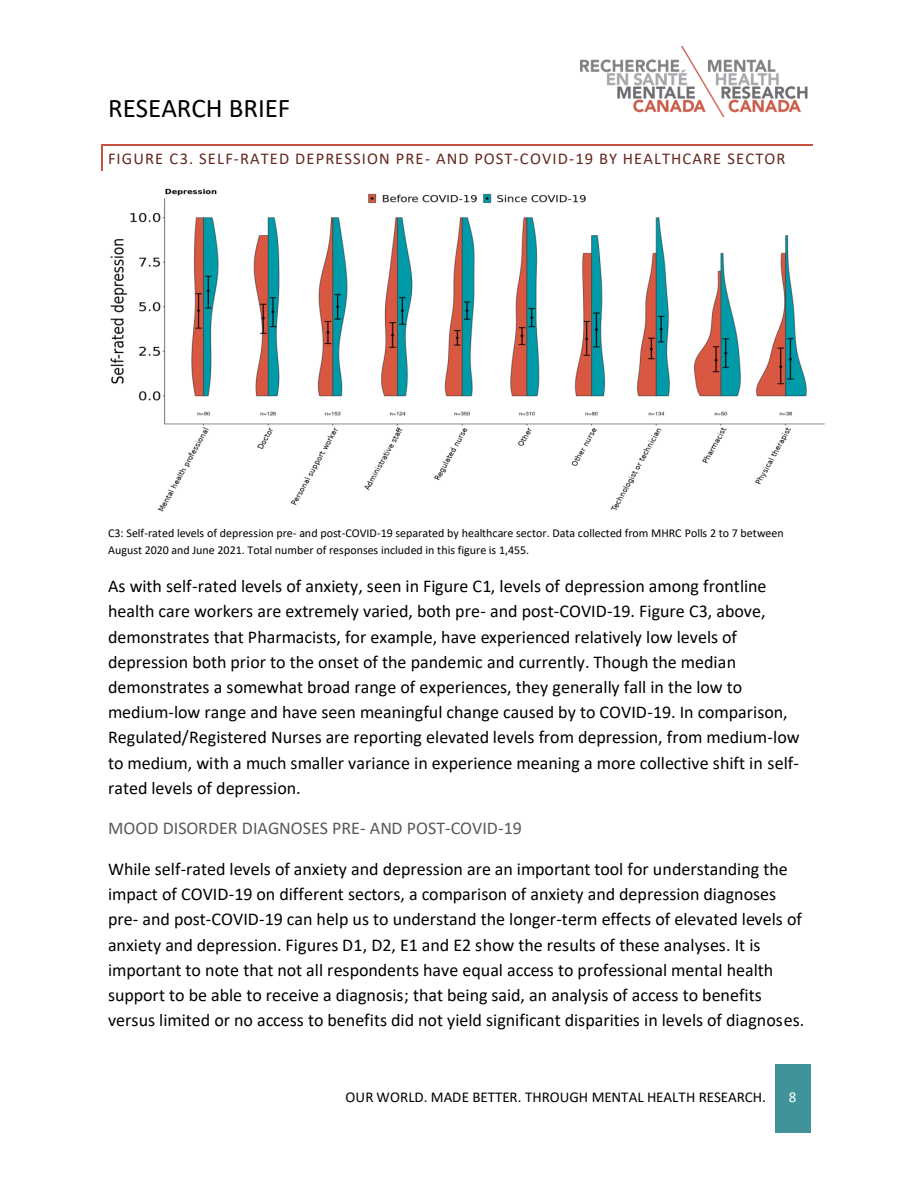
<style>
.page{position:relative;width:918px;height:1188px;background:#fff}
.page>*{position:absolute;margin:0;border:0;box-sizing:border-box;transform-origin:0 0}
.t1{font:27px "Calibri";color:#000}
.t2{font:18px/25.3px "Calibri";color:#000}
.t3{font:18px "Calibri";color:#595959}
.t4{font:16.5px "Calibri";letter-spacing:.065em;color:#64261e}
.t5{font:15px "Calibri";color:#000}
.t6{font:15px "Calibri";color:#fff}
.t7{font:12px/16.8px "Calibri";color:#000}
</style>
<div class="page">
<div style="left:775px;top:1065px;width:35px;height:68px;background:#41939a"></div>
<img style="left:580px;top:47px;width:228px;height:70px">
<hr style="left:103px;top:144px;width:710px;height:2px;background:#c65242">
<svg style="left:102px;top:144px;width:1px;height:27px"></svg>
<img style="left:110px;top:188px;width:715px;height:324px">
<h1 class="t1" style="left:108px;top:97px;width:184px">RESEARCH BRIEF</h1>
<p class="t4" style="left:108px;top:152px;width:679px">FIGURE C3. SELF-RATED DEPRESSION PRE- AND POST-COVID-19 BY HEALTHCARE SECTOR</p>
<p class="t7" style="left:108px;top:526px;width:677px">C3: Self-rated levels of depression pre- and post-COVID-19 separated by healthcare sector. Data collected from MHRC Polls 2 to 7 between<br>August 2020 and June 2021. Total number of responses included in this figure is 1,455.</p>
<p class="t2" style="left:108px;top:575px;width:693px">As with self-rated levels of anxiety, seen in Figure C1, levels of depression among frontline health care workers are extremely varied, both pre- and post-COVID-19. Figure C3, above, demonstrates that Pharmacists, for example, have experienced relatively low levels of depression both prior to the onset of the pandemic and currently. Though the median demonstrates a somewhat broad range of experiences, they generally fall in the low to medium-low range and have seen meaningful change caused by to COVID-19. In comparison, Regulated/Registered Nurses are reporting elevated levels from depression, from medium-low to medium, with a much smaller variance in experience meaning a more collective shift in self&shy;rated levels of depression.</p>
<p class="t3" style="left:108px;top:821px;width:415px">MOOD DISORDER DIAGNOSES PRE- AND POST-COVID-19</p>
<p class="t2" style="left:108px;top:858px;width:698px">While self-rated levels of anxiety and depression are an important tool for understanding the impact of COVID-19 on different sectors, a comparison of anxiety and depression diagnoses pre- and post-COVID-19 can help us to understand the longer-term effects of elevated levels of anxiety and depression. Figures D1, D2, E1 and E2 show the results of these analyses. It is important to note that not all respondents have equal access to professional mental health support to be able to receive a diagnosis; that being said, an analysis of access to benefits versus limited or no access to benefits did not yield significant disparities in levels of diagnoses.</p>
<p class="t5" style="left:346px;top:1091px;width:422px">OUR WORLD. MADE BETTER. THROUGH MENTAL HEALTH RESEARCH.</p>
<p class="t6" style="left:789px;top:1091px;width:9px">8</p>
</div>
